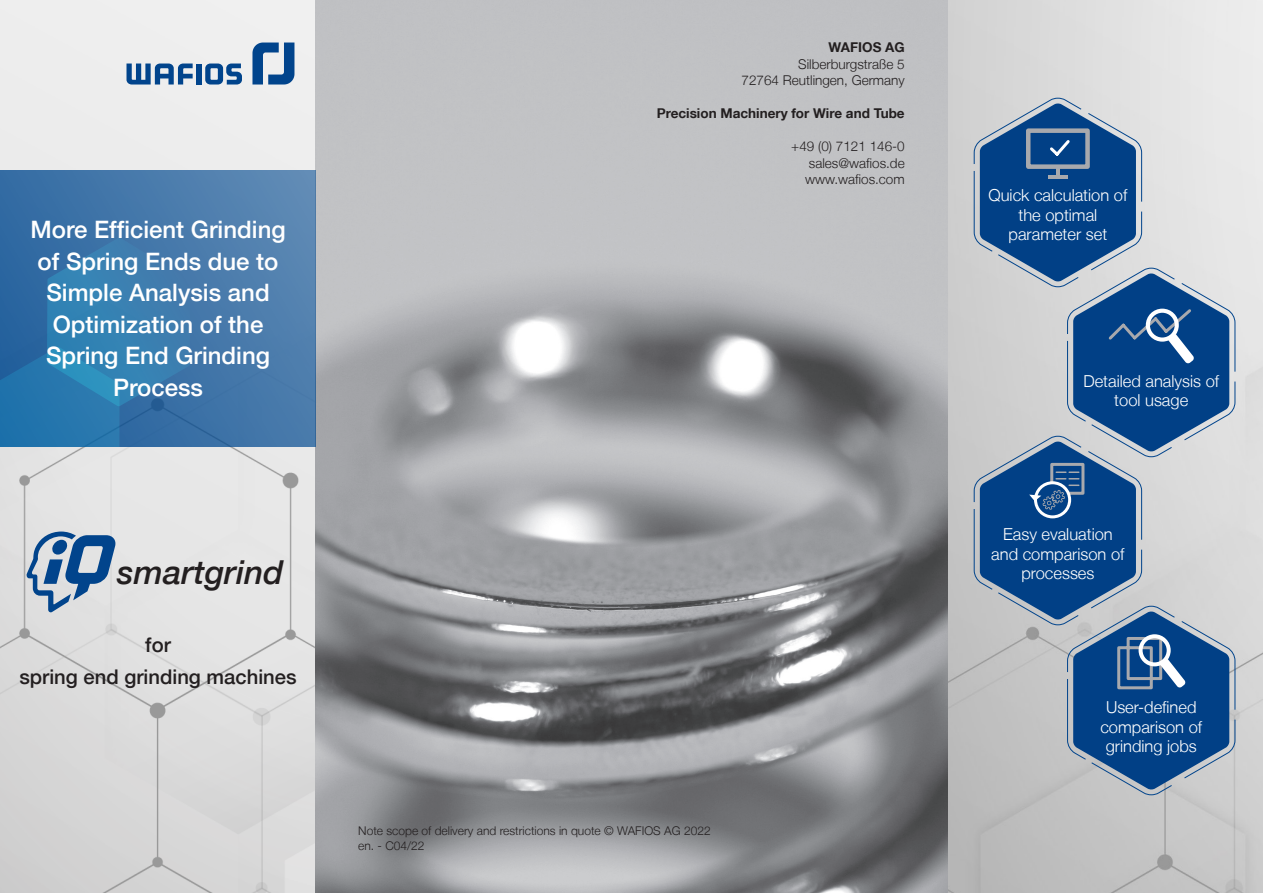
<style>
.page{position:relative;width:1263px;height:893px;background:#fff}
.page>*{position:absolute;margin:0;border:0;box-sizing:border-box;transform-origin:0 0}
.t1{font:italic 500 33px "Helvetica Neue LT";color:#231f20}
.t2{font:500 24px/31.5px "Helvetica Neue LT";color:#fff;text-align:center}
.t3{font:500 20.25px/31.5px "Helvetica Neue LT";color:#231f20;text-align:center}
.t4{font:300 16.5px/19.5px "Helvetica Neue LT";color:#fff;text-align:center}
.t5{font:300 13.5px "Helvetica Neue LT";color:#231f20}
.t6{font:700 13.5px "Helvetica Neue LT";color:#231f20}
.t7{font:300 12px "Helvetica Neue LT";color:#231f20}
</style>
<div class="page">
<img style="left:0;top:0;width:1263px;height:893px">
<svg style="left:0;top:170px;width:316px;height:276px;background:#497aab"></svg>
<svg style="left:0;top:237px;width:190px;height:209px;background:#3177ac"></svg>
<svg style="left:126px;top:64px;width:67px;height:21px"></svg>
<div style="left:196px;top:64px;width:6px;height:21px;background:#01448c"></div>
<svg style="left:205px;top:64px;width:37px;height:21px"></svg>
<svg style="left:252px;top:43px;width:42px;height:42px"></svg>
<svg style="left:26px;top:531px;width:91px;height:81px;background:#8ca5c0"></svg>
<svg style="left:973px;top:97px;width:263px;height:698px;background:#7491b0"></svg>
<p class="t2" style="left:30px;top:214px;width:257px">More Efficient Grinding of Spring Ends due to<br>Simple Analysis and<br>Optimization of the<br>Spring End Grinding<br>Process</p>
<p class="t6" style="left:828px;top:39px;width:78px">WAFIOS AG</p>
<p class="t5" style="left:798px;top:56px;width:108px">Silberburgstraße 5</p>
<p class="t5" style="left:742px;top:72px;width:165px">72764 Reutlingen, Germany</p>
<p class="t6" style="left:657px;top:105px;width:249px">Precision Machinery for Wire and Tube</p>
<p class="t5" style="left:791px;top:138px;width:115px">+49 (0) 7121 146-0</p>
<p class="t5" style="left:809px;top:155px;width:97px">sales@wafios.de</p>
<p class="t5" style="left:805px;top:171px;width:101px">www.wafios.com</p>
<p class="t1" style="left:117px;top:552px;width:168px">smartgrind</p>
<p class="t3" style="left:19px;top:629px;width:279px">for<br>spring end grinding machines</p>
<p class="t7" style="left:358px;top:824px;width:354px">Note scope of delivery and restrictions in quote © WAFIOS AG 2022</p>
<p class="t7" style="left:358px;top:839px;width:68px">en. - C04/22</p>
<p class="t4" style="left:988px;top:185px;width:140px">Quick calculation of the optimal parameter set</p>
<p class="t4" style="left:1083px;top:371px;width:137px">Detailed analysis of tool usage</p>
<p class="t4" style="left:991px;top:524px;width:135px">Easy evaluation and comparison of processes</p>
<p class="t4" style="left:1100px;top:697px;width:103px">User-defined comparison of grinding jobs</p>
</div>
